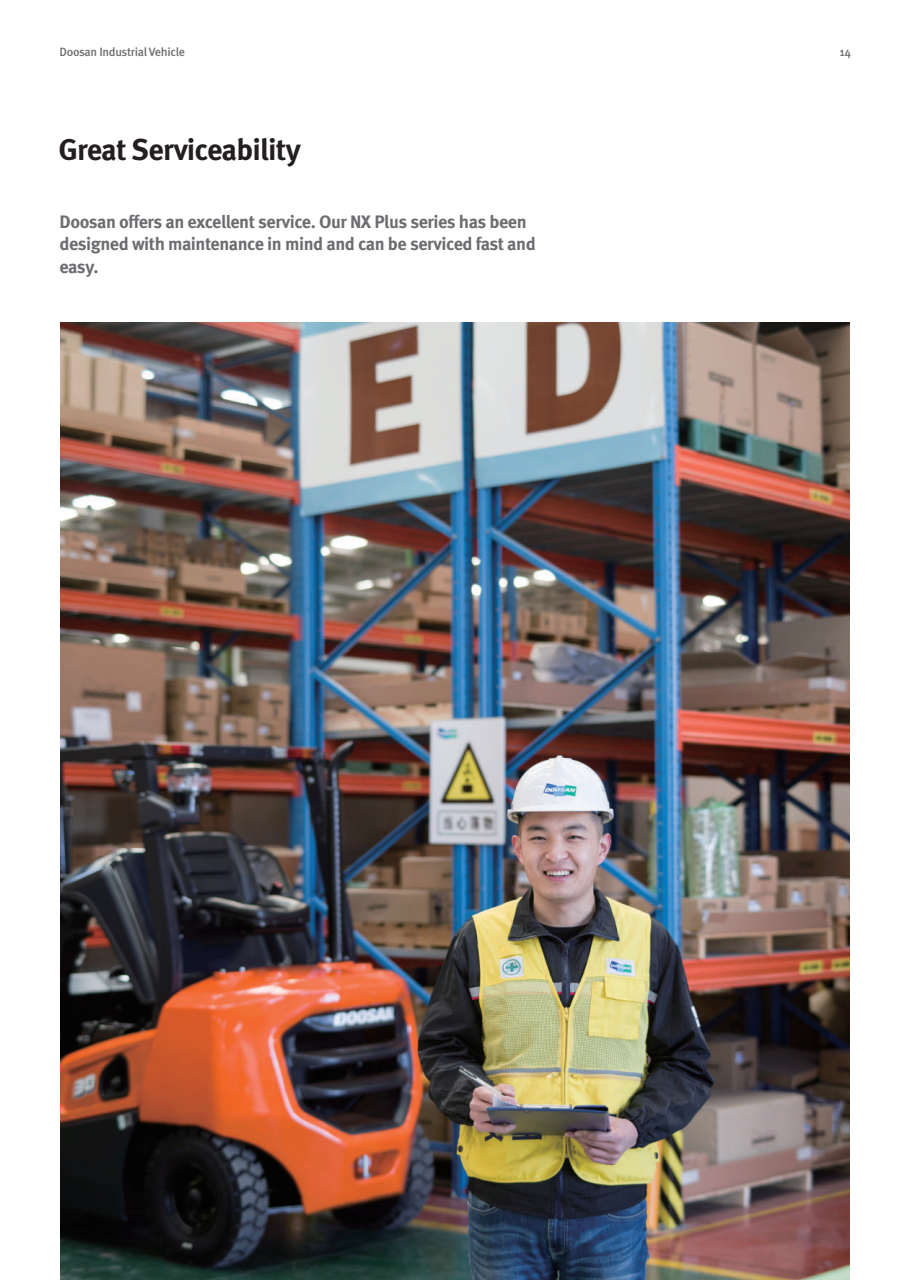
<style>
.page{position:relative;width:910px;height:1280px;background:#fff}
.page>*{position:absolute;margin:0;border:0;box-sizing:border-box;transform-origin:0 0}
.t1{font:700 30px "Meta Pro";letter-spacing:-.025em;color:#231f20}
.t2{font:700 18px/22.5px "Meta Pro";letter-spacing:-.025em;color:#6c6d70}
.t3{font:500 12px "Meta Pro";letter-spacing:-.025em;color:#6c6d70}
</style>
<div class="page">
<img style="left:61px;top:322px;width:788px;height:958px">
<p class="t3" style="left:60px;top:44px;width:127px">Doosan Industrial Vehicle</p>
<p class="t3" style="left:839px;top:44px;width:13px">14</p>
<h1 class="t1" style="left:58px;top:130px;width:244px">Great Serviceability</h1>
<p class="t2" style="left:60px;top:211px;width:478px">Doosan offers an excellent service. Our NX Plus series has been designed with maintenance in mind and can be serviced fast and easy.</p>
</div>
